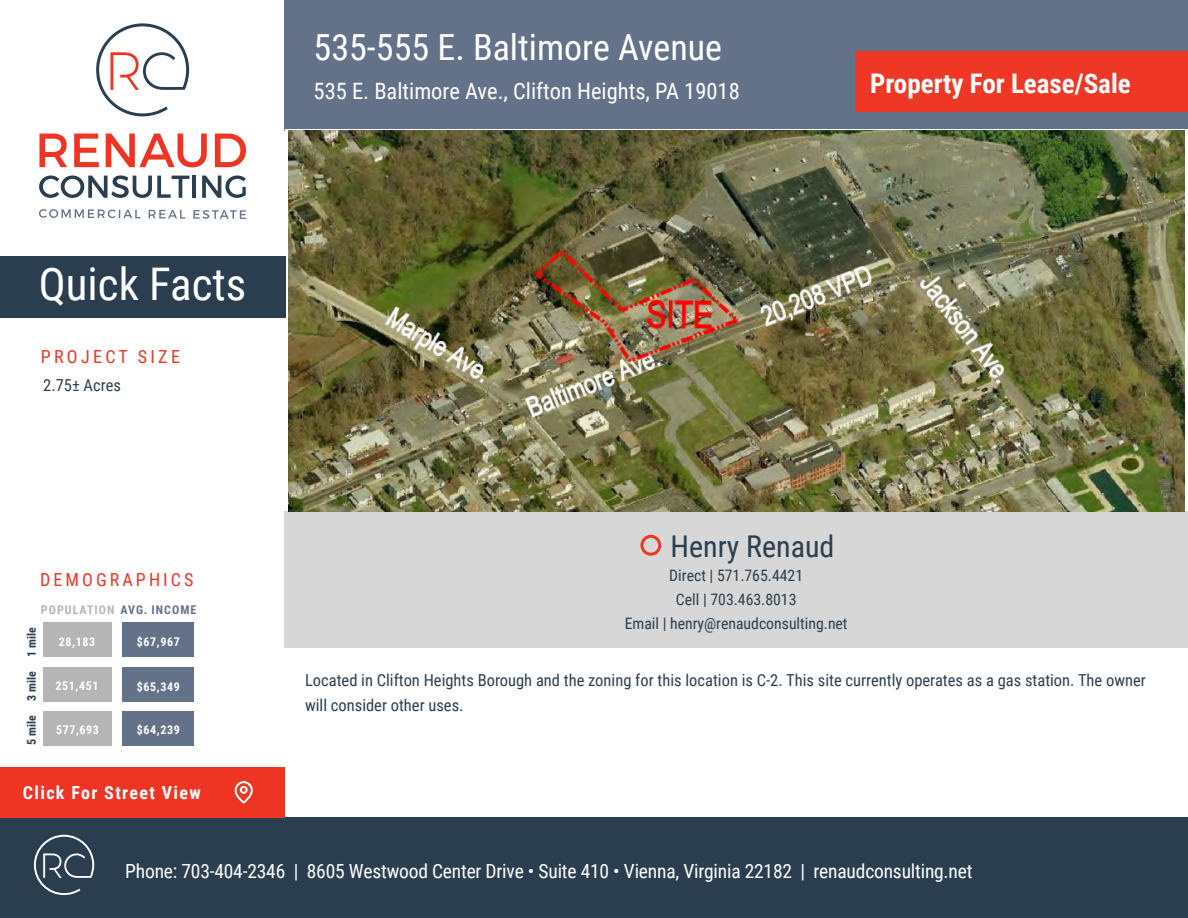
<style>
.page{position:relative;width:1188px;height:918px;background:#fff}
.page>*{position:absolute;margin:0;border:0;box-sizing:border-box;transform-origin:0 0}
.t1{font:45px "Roboto Condensed";color:#fff}
.t2{font:36px "Roboto Condensed";color:#fff}
.t3{font:30px "Roboto Condensed";color:#2b3e4f}
.t4{font:700 27px "Roboto Condensed";color:#fff}
.t5{font:22.5px "Roboto Condensed";color:#fff}
.t6{font:19.5px "Roboto Condensed";letter-spacing:-.01em;color:#fff}
.t7{font:18px "Roboto Condensed";letter-spacing:.17em;color:#ee3524}
.t8{font:700 18px "Roboto Condensed";letter-spacing:.075em;color:#fff}
.t9{font:16.5px/25.5px "Roboto Condensed";color:#2b3e4f}
.t10{font:15.75px/24px "Roboto Condensed";color:#2b3e4f;text-align:center}
.t11{font:700 12px "Roboto Condensed";letter-spacing:.05em;color:#fff}
.t12{font:700 12px "Roboto Condensed";letter-spacing:.085em;color:#b5b5b5}
.t13{font:700 12px "Roboto Condensed";color:#2b3e4f}
.s1{color:#647289}
</style>
<div class="page">
<svg style="left:39px;top:209px;width:101px;height:9px"></svg>
<svg style="left:149px;top:210px;width:36px;height:9px"></svg>
<svg style="left:193px;top:210px;width:53px;height:9px"></svg>
<svg style="left:39px;top:175px;width:150px;height:23px"></svg>
<hr style="left:193px;top:176px;width:3px;height:22px;background:#2b3e4f">
<svg style="left:202px;top:175px;width:44px;height:23px"></svg>
<svg style="left:96px;top:23px;width:93px;height:93px"></svg>
<svg style="left:39px;top:134px;width:28px;height:33px"></svg>
<svg style="left:74px;top:134px;width:25px;height:33px"></svg>
<svg style="left:106px;top:134px;width:101px;height:33px"></svg>
<svg style="left:215px;top:134px;width:31px;height:33px"></svg>
<div style="left:285px;top:0;width:903px;height:131px;background:#647289"></div>
<div style="left:0;top:256px;width:285px;height:62px;background:#2b3e4f"></div>
<div style="left:0;top:818px;width:1188px;height:100px;background:#2b3e4f"></div>
<svg style="left:34px;top:835px;width:60px;height:60px"></svg>
<div style="left:285px;top:511px;width:903px;height:137px;background:#d6d7d6"></div>
<div style="left:640px;top:535px;width:21px;height:21px;border:3px solid #ee3824;border-radius:50%"></div>
<div style="left:0;top:768px;width:285px;height:50px;background:#ee3524"></div>
<svg style="left:235px;top:781px;width:18px;height:22px"></svg>
<hr style="left:285px;top:129px;width:903px;height:3px;background:#fff">
<div style="left:856px;top:52px;width:332px;height:60px;background:#ee3825"></div>
<div style="left:43px;top:622px;width:68px;height:35px;background:#b5b5b5"></div>
<div style="left:123px;top:622px;width:71px;height:35px;background:#647289"></div>
<div style="left:43px;top:667px;width:68px;height:35px;background:#b5b5b5"></div>
<div style="left:123px;top:667px;width:71px;height:35px;background:#647289"></div>
<div style="left:43px;top:711px;width:68px;height:35px;background:#b5b5b5"></div>
<div style="left:123px;top:712px;width:71px;height:34px;background:#647289"></div>
<img style="left:289px;top:131px;width:896px;height:380px">
<h2 class="t2" style="left:314px;top:22px;width:410px">535-555 E. Baltimore Avenue</h2>
<h3 class="t5" style="left:314px;top:75px;width:428px">535 E. Baltimore Ave., Clifton Heights, PA 19018</h3>
<h3 class="t4" style="left:870px;top:64px;width:262px">Property For Lease/Sale</h3>
<h1 class="t1" style="left:39px;top:253px;width:209px">Quick Facts</h1>
<p class="t7" style="left:41px;top:344px;width:141px">PROJECT SIZE</p>
<p class="t9" style="left:43px;top:372px;width:79px">2.75± Acres</p>
<p class="t7" style="left:40px;top:567px;width:155px">DEMOGRAPHICS</p>
<p class="t12" style="left:41px;top:602px;width:157px">POPULATION <span class="s1">AVG. INCOME</span></p>
<p class="t13" style="left:23px;top:657px;width:31px;rotate:-90deg">1 mile</p>
<p class="t13" style="left:23px;top:701px;width:31px;rotate:-90deg">3 mile</p>
<p class="t13" style="left:23px;top:745px;width:31px;rotate:-90deg">5 mile</p>
<p class="t11" style="left:59px;top:634px;width:38px">28,183</p>
<p class="t11" style="left:55px;top:678px;width:44px">251,451</p>
<p class="t11" style="left:56px;top:722px;width:44px">577,693</p>
<p class="t11" style="left:137px;top:634px;width:45px">$67,967</p>
<p class="t11" style="left:137px;top:678px;width:45px">$65,349</p>
<p class="t11" style="left:137px;top:722px;width:45px">$64,239</p>
<p class="t8" style="left:23px;top:780px;width:179px">Click For Street View</p>
<h3 class="t3" style="left:671px;top:525px;width:165px">Henry Renaud</h3>
<p class="t10" style="left:625px;top:563px;width:224px">Direct | 571.765.4421<br>Cell | 703.463.8013<br>Email | henry@renaudconsulting.net</p>
<p class="t9" style="left:305px;top:666px;width:842px">Located in Clifton Heights Borough and the zoning for this location is C-2. This site currently operates as a gas station. The owner will consider other uses.</p>
<p class="t6" style="left:125px;top:858px;width:849px">Phone: 703-404-2346 | 8605 Westwood Center Drive • Suite 410 • Vienna, Virginia 22182 | renaudconsulting.net</p>
</div>
